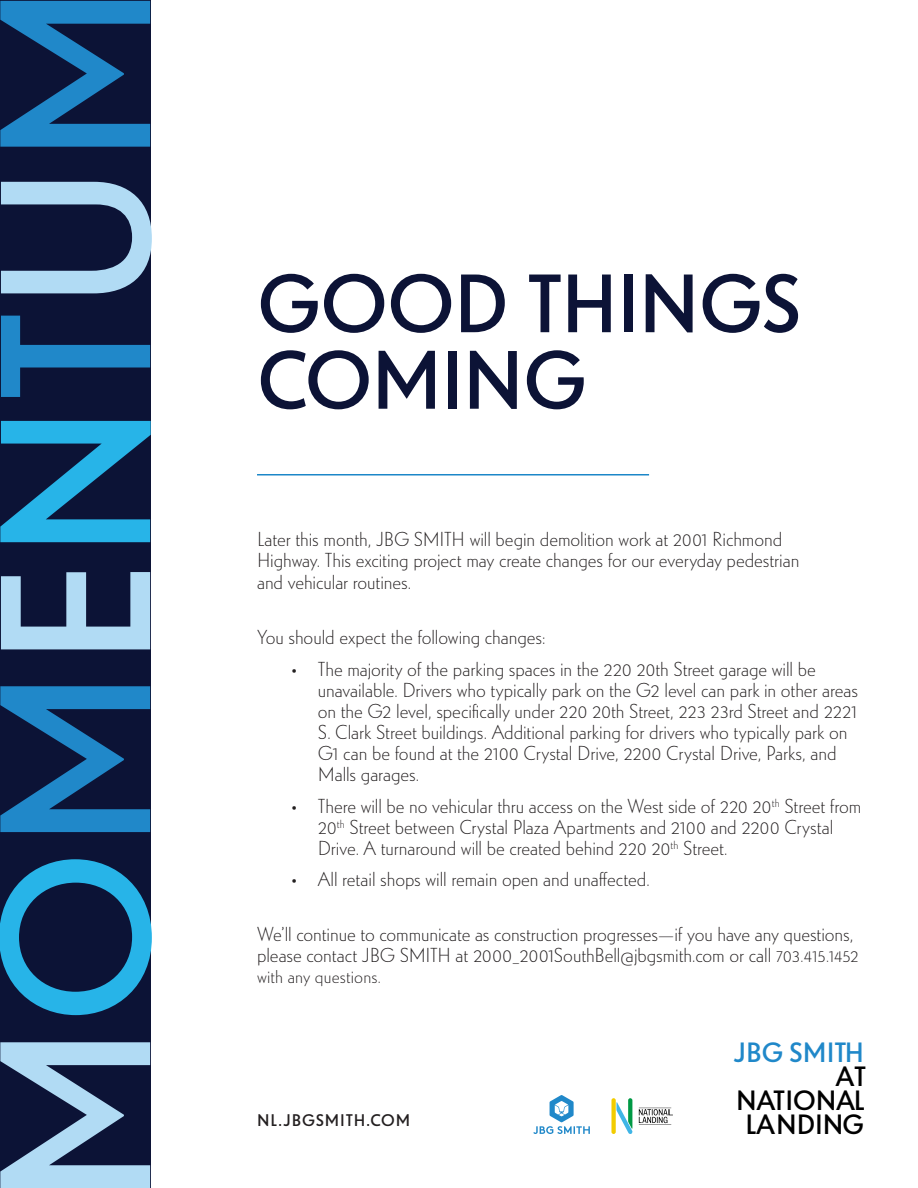
<style>
.page{position:relative;width:918px;height:1188px;background:#fff}
.page>*{position:absolute;margin:0;border:0;box-sizing:border-box;transform-origin:0 0}
.t1{font:500 190.05px "Uni Grotesk Std";color:#b1dbf4}
.t2{font:500 73.5px/76.5px "Uni Grotesk Std";letter-spacing:-.015em;color:#0c1336}
.t3{font:500 24.9px/23.9px "Uni Grotesk Std";color:#000;text-align:right}
.t4{font:500 24.9px "Uni Grotesk Std";color:#2088c9}
.t5{font:300 18px/21px "Uni Grotesk Std";letter-spacing:-.005em;color:#231f20}
.t6{font:300 16.5px "Uni Grotesk Std";letter-spacing:.01em;color:#231f20}
.t7{font:500 15px "Uni Grotesk Std";letter-spacing:.055em;color:#231f20}
.s1{color:#27b4e8}
.s2{color:#2088c9}
.s3{font-size:16.5px}
</style>
<div class="page">
<div style="left:0;top:0;width:150px;height:1188px;background:#0c1336"></div>
<hr style="left:257px;top:474px;width:392px;height:2px;background:#1c87c8">
<svg style="left:533px;top:1095px;width:57px;height:39px"></svg>
<svg style="left:616px;top:1098px;width:17px;height:36px"></svg>
<div style="left:611px;top:1098px;width:5px;height:36px;background:#f2cc00;border-radius:2px"></div>
<svg style="left:639px;top:1108px;width:34px;height:17px"></svg>
<h1 class="t1" style="left:-49px;top:1207px;width:1226px;rotate:-90deg">M<span class="s1">O</span><span class="s2">M</span>E<span class="s1">N</span><span class="s2">T</span>U<span class="s2">M</span></h1>
<p class="t2" style="left:257px;top:267px;width:546px">GOOD THINGS<br>COMING</p>
<p class="t5" style="left:257px;top:529px;width:544px;line-height:21.8px">Later this month, JBG SMITH will begin demolition work at 2001 Richmond<br>Highway. This exciting project may create changes for our everyday pedestrian and vehicular routines.</p>
<p class="t5" style="left:257px;top:627px;width:290px">You should expect the following changes:</p>
<p class="t5" style="left:318px;top:659px;width:542px;text-indent:-27px">• The majority of the parking spaces in the 220 20th Street garage will be unavailable. Drivers who typically park on the G2 level can park in other areas on the G2 level, specifically under 220 20th Street, 223 23rd Street and 2221<br>S. Clark Street buildings. Additional parking for drivers who typically park on G1 can be found at the 2100 Crystal Drive, 2200 Crystal Drive, Parks, and Malls garages.</p>
<p class="t5" style="left:318px;top:796px;width:545px;text-indent:-27px">• There will be no vehicular thru access on the West side of 220 20<sup>th</sup> Street from<br>20<sup>th</sup> Street between Crystal Plaza Apartments and 2100 and 2200 Crystal<br>Drive. A turnaround will be created behind 220 20<sup>th</sup> Street.</p>
<p class="t5" style="left:291px;top:870px;width:360px">• All retail shops will remain open and unaffected.</p>
<p class="t5" style="left:257px;top:924px;width:603px">We’ll continue to communicate as construction progresses—if you have any questions, please contact JBG SMITH at 2000_2001SouthBell@jbgsmith.com or call <span class="s3">703.415.1452</span></p>
<p class="t6" style="left:257px;top:966px;width:125px">with any questions.</p>
<h3 class="t4" style="left:734px;top:1036px;width:132px">JBG SMITH</h3>
<h3 class="t3" style="left:736px;top:1065px;width:132px">AT<br>NATIONAL</h3>
<p class="t7" style="left:257px;top:1111px;width:155px">NL.JBGSMITH.COM</p>
<h3 class="t3" style="left:745px;top:1113px;width:120px">LANDING</h3>
</div>
